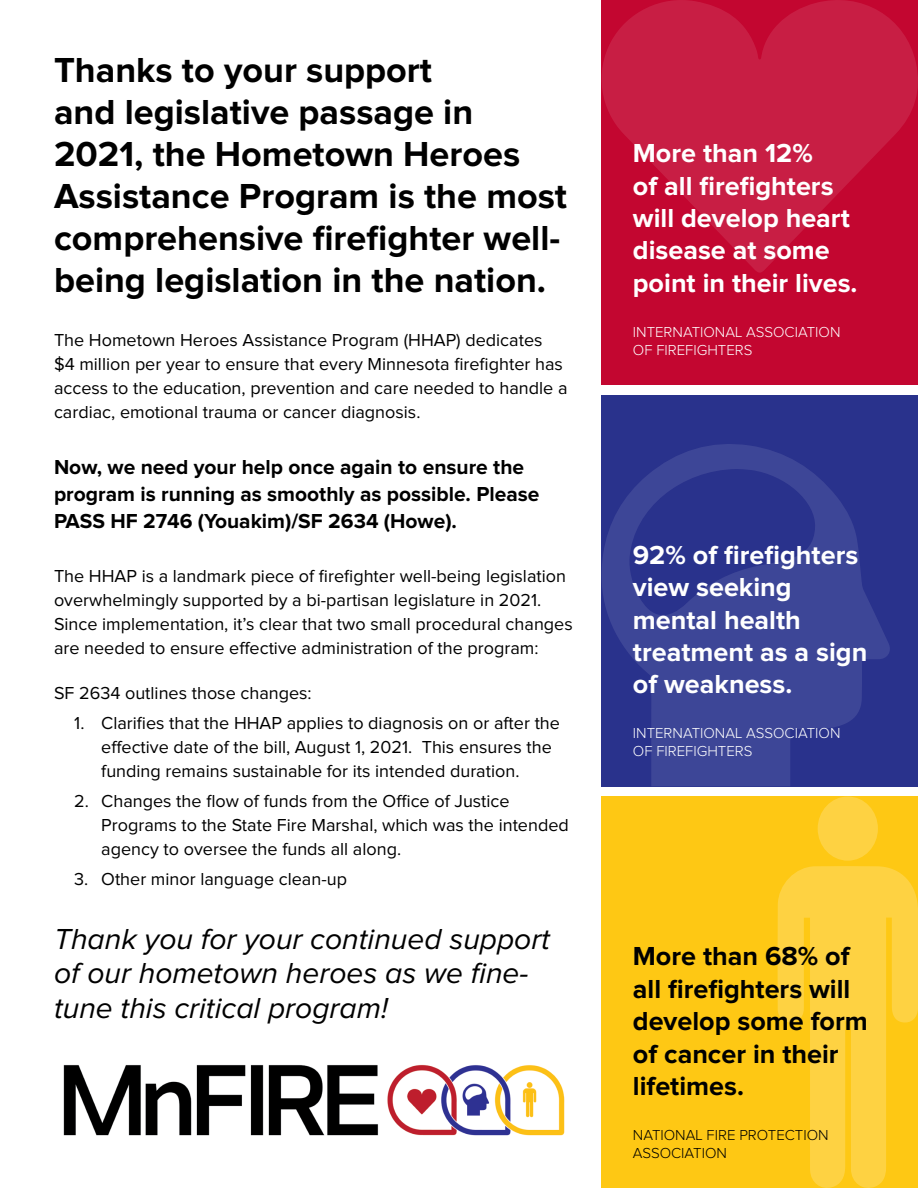
<style>
.page{position:relative;width:918px;height:1188px;background:#fff}
.page>*{position:absolute;margin:0;border:0;box-sizing:border-box;transform-origin:0 0}
.t1{font:700 36px/42px "Proxima Nova";color:#000}
.t2{font:italic 30px/34.5px "Proxima Nova";color:#000}
.t3{font:700 27px/32.4px "Proxima Nova";color:#fff}
.t4{font:700 27px/32.4px "Proxima Nova";color:#000}
.t5{font:700 21px/27px "Proxima Nova";color:#000}
.t6{font:18px/24px "Proxima Nova";color:#000}
.t7{font:300 15px/18px "Proxima Nova";color:#fff}
.t8{font:300 15px/18px "Proxima Nova";color:#000}
</style>
<div class="page">
<img style="left:63px;top:1064px;width:502px;height:72px">
<div style="left:602px;top:0;width:316px;height:385px;background:#c30630"></div>
<div style="left:602px;top:796px;width:316px;height:392px;background:#fec814"></div>
<div style="left:602px;top:395px;width:316px;height:391px;background:#29328c"></div>
<svg style="left:601px;top:0;width:317px;height:274px;fill:#c81e44"></svg>
<svg style="left:601px;top:440px;width:289px;height:346px;fill:#3d4697"></svg>
<svg style="left:777px;top:866px;width:141px;height:322px;fill:#fed242"></svg>
<div style="left:818px;top:797px;width:60px;height:64px;background:#fed242;border-radius:50%"></div>
<h1 class="t1" style="left:54px;top:50px;width:515px">Thanks to your support<br>and legislative passage in<br>2021, the Hometown Heroes<br>Assistance Program is the most comprehensive firefighter well&shy;being legislation in the nation.</h1>
<p class="t6" style="left:54px;top:329px;width:515px">The Hometown Heroes Assistance Program (HHAP) dedicates $4 million per year to ensure that every Minnesota firefighter has access to the education, prevention and care needed to handle a cardiac, emotional trauma or cancer diagnosis.</p>
<p class="t5" style="left:54px;top:454px;width:487px">Now, we need your help once again to ensure the program is running as smoothly as possible. Please<br>PASS HF 2746 (Youakim)/SF 2634 (Howe).</p>
<p class="t6" style="left:54px;top:565px;width:520px">The HHAP is a landmark piece of firefighter well-being legislation overwhelmingly supported by a bi-partisan legislature in 2021.<br>Since implementation, it’s clear that two small procedural changes are needed to ensure effective administration of the program:</p>
<p class="t6" style="left:54px;top:682px;width:259px">SF 2634 outlines those changes:</p>
<p class="t6" style="left:101px;top:712px;width:460px;text-indent:-27px">1. Clarifies that the HHAP applies to diagnosis on or after the effective date of the bill, August 1, 2021. This ensures the funding remains sustainable for its intended duration.</p>
<p class="t6" style="left:101px;top:790px;width:469px;text-indent:-27px">2. Changes the flow of funds from the Office of Justice<br>Programs to the State Fire Marshal, which was the intended agency to oversee the funds all along.</p>
<p class="t6" style="left:74px;top:868px;width:274px">3. Other minor language clean-up</p>
<h2 class="t2" style="left:54px;top:922px;width:498px">Thank you for your continued support of our hometown heroes as we fine&shy;tune this critical program!</h2>
<h3 class="t3" style="left:633px;top:138px;width:226px">More than 12%<br>of all firefighters will develop heart disease at some point in their lives.</h3>
<p class="t7" style="left:633px;top:323px;width:209px">INTERNATIONAL ASSOCIATION<br>OF FIREFIGHTERS</p>
<h3 class="t3" style="left:633px;top:539px;width:236px">92% of firefighters view seeking mental health treatment as a sign of weakness.</h3>
<p class="t7" style="left:633px;top:725px;width:209px">INTERNATIONAL ASSOCIATION<br>OF FIREFIGHTERS</p>
<h3 class="t4" style="left:633px;top:941px;width:236px">More than 68% of all firefighters will develop some form of cancer in their lifetimes.</h3>
<p class="t8" style="left:633px;top:1126px;width:197px">NATIONAL FIRE PROTECTION<br>ASSOCIATION</p>
</div>
